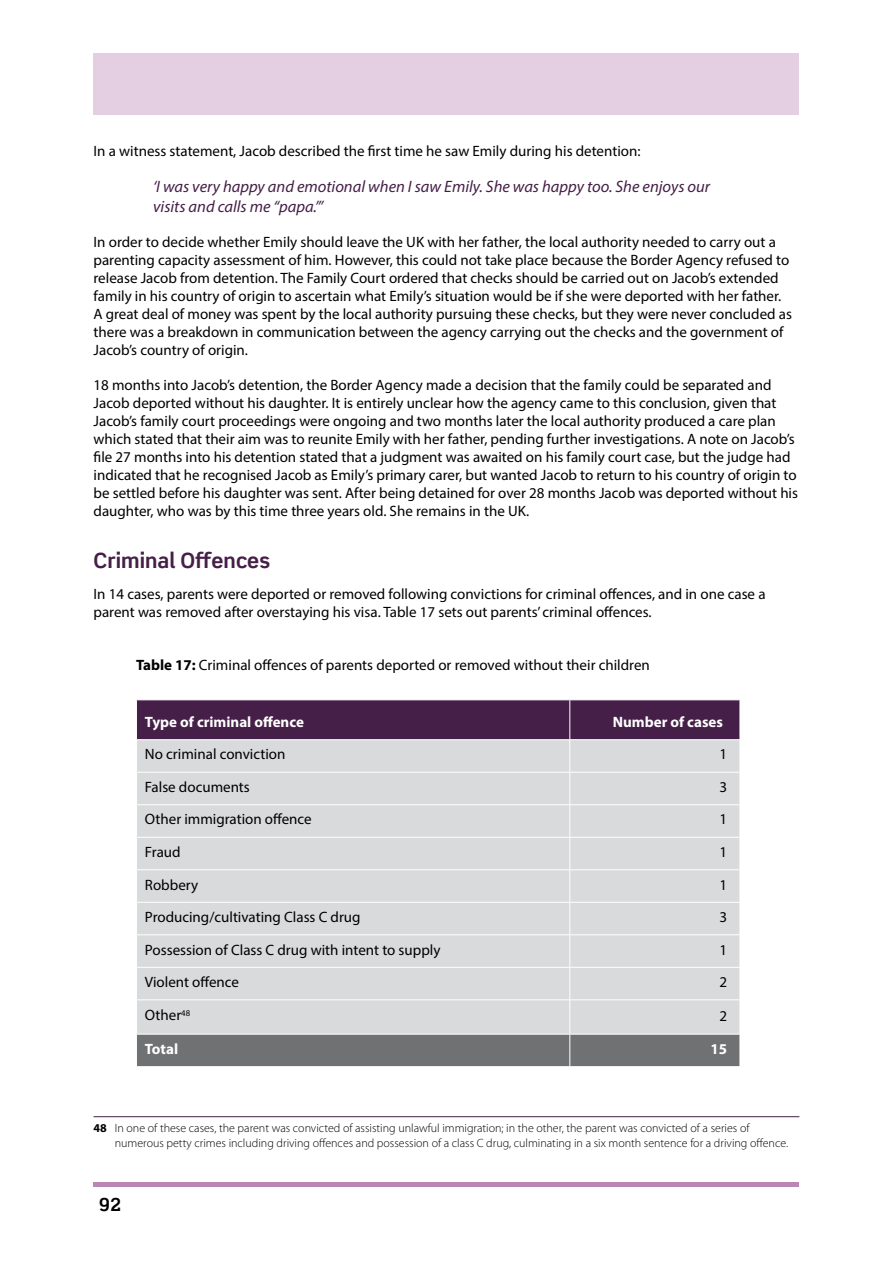
<style>
.page{position:relative;width:893px;height:1263px;background:#fff}
.page>*{position:absolute;margin:0;border:0;box-sizing:border-box;transform-origin:0 0}
.t1{font:700 21px "Scene Std";color:#451f47}
.t2{font:700 18px "Scene Std";color:#000}
.t3{font:italic 16.5px/19.5px "Myriad Pro";color:#451f47}
.t4{font:15px/18px "Myriad Pro";color:#000}
.t5{font:700 15px "Myriad Pro";color:#fff}
.t6{font:300 12px/15px "Myriad Pro";color:#000}
.s1{font-weight:700}
</style>
<div class="page">
<div style="left:94px;top:53px;width:705px;height:62px;background:#e3cfe1"></div>
<hr style="left:94px;top:1182px;width:705px;height:4px;background:#ba86b4">
<div style="left:137px;top:700px;width:603px;height:39px;background:#451f47"></div>
<div style="left:137px;top:740px;width:603px;height:294px;background:#d9dadb"></div>
<div style="left:137px;top:1035px;width:603px;height:31px;background:#707172"></div>
<hr style="left:569px;top:700px;width:1px;height:39px;background:#fff">
<hr style="left:569px;top:740px;width:1px;height:32px;background:#fff">
<hr style="left:136px;top:772px;width:434px;height:1px;background:#fff">
<hr style="left:570px;top:772px;width:170px;height:1px;background:#fff">
<hr style="left:569px;top:773px;width:1px;height:31px;background:#fff">
<hr style="left:136px;top:804px;width:434px;height:1px;background:#fff">
<hr style="left:570px;top:804px;width:170px;height:1px;background:#fff">
<hr style="left:569px;top:805px;width:1px;height:32px;background:#fff">
<hr style="left:136px;top:837px;width:434px;height:1px;background:#fff">
<hr style="left:570px;top:837px;width:170px;height:1px;background:#fff">
<hr style="left:569px;top:838px;width:1px;height:31px;background:#fff">
<hr style="left:136px;top:869px;width:434px;height:1px;background:#fff">
<hr style="left:570px;top:869px;width:170px;height:1px;background:#fff">
<hr style="left:569px;top:870px;width:1px;height:32px;background:#fff">
<hr style="left:136px;top:902px;width:434px;height:1px;background:#fff">
<hr style="left:570px;top:902px;width:170px;height:1px;background:#fff">
<hr style="left:569px;top:903px;width:1px;height:31px;background:#fff">
<hr style="left:136px;top:934px;width:434px;height:1px;background:#fff">
<hr style="left:570px;top:934px;width:170px;height:1px;background:#fff">
<hr style="left:569px;top:935px;width:1px;height:32px;background:#fff">
<hr style="left:136px;top:967px;width:434px;height:1px;background:#fff">
<hr style="left:570px;top:967px;width:170px;height:1px;background:#fff">
<hr style="left:569px;top:968px;width:1px;height:31px;background:#fff">
<hr style="left:136px;top:999px;width:434px;height:1px;background:#fff">
<hr style="left:570px;top:999px;width:170px;height:1px;background:#fff">
<hr style="left:569px;top:1000px;width:1px;height:34px;background:#fff">
<hr style="left:569px;top:1034px;width:1px;height:32px;background:#fff">
<hr style="left:94px;top:1116px;width:705px;height:1px;background:#451f47">
<p class="t4" style="left:94px;top:142px;width:548px">In a witness statement, Jacob described the first time he saw Emily during his detention:</p>
<p class="t3" style="left:153px;top:177px;width:558px">‘I was very happy and emotional when I saw Emily. She was happy too. She enjoys our visits and calls me “papa.”’</p>
<p class="t4" style="left:94px;top:233px;width:700px">In order to decide whether Emily should leave the UK with her father, the local authority needed to carry out a parenting capacity assessment of him. However, this could not take place because the Border Agency refused to release Jacob from detention. The Family Court ordered that checks should be carried out on Jacob’s extended family in his country of origin to ascertain what Emily’s situation would be if she were deported with her father.<br>A great deal of money was spent by the local authority pursuing these checks, but they were never concluded as there was a breakdown in communication between the agency carrying out the checks and the government of Jacob’s country of origin.</p>
<p class="t4" style="left:94px;top:376px;width:706px">18 months into Jacob’s detention, the Border Agency made a decision that the family could be separated and Jacob deported without his daughter. It is entirely unclear how the agency came to this conclusion, given that Jacob’s family court proceedings were ongoing and two months later the local authority produced a care plan which stated that their aim was to reunite Emily with her father, pending further investigations. A note on Jacob’s file 27 months into his detention stated that a judgment was awaited on his family court case, but the judge had indicated that he recognised Jacob as Emily’s primary carer, but wanted Jacob to return to his country of origin to be settled before his daughter was sent. After being detained for over 28 months Jacob was deported without his daughter, who was by this time three years old. She remains in the UK.</p>
<p class="t1" style="left:94px;top:547px;width:178px">Criminal Offences</p>
<p class="t4" style="left:94px;top:584px;width:673px">In 14 cases, parents were deported or removed following convictions for criminal offences, and in one case a parent was removed after overstaying his visa. Table 17 sets out parents’ criminal offences.</p>
<p class="t4" style="left:136px;top:655px;width:515px"><span class="s1">Table 17:</span> Criminal offences of parents deported or removed without their children</p>
<p class="t5" style="left:145px;top:712px;width:160px">Type of criminal offence</p>
<p class="t5" style="left:613px;top:712px;width:112px">Number of cases</p>
<p class="t4" style="left:145px;top:745px;width:142px">No criminal conviction</p>
<p class="t4" style="left:719px;top:745px;width:9px">1</p>
<p class="t4" style="left:145px;top:778px;width:106px">False documents</p>
<p class="t4" style="left:719px;top:778px;width:9px">3</p>
<p class="t4" style="left:145px;top:810px;width:168px">Other immigration offence</p>
<p class="t4" style="left:719px;top:810px;width:9px">1</p>
<p class="t4" style="left:145px;top:843px;width:37px">Fraud</p>
<p class="t4" style="left:719px;top:843px;width:9px">1</p>
<p class="t4" style="left:145px;top:875px;width:55px">Robbery</p>
<p class="t4" style="left:719px;top:875px;width:9px">1</p>
<p class="t4" style="left:145px;top:908px;width:217px">Producing/cultivating Class C drug</p>
<p class="t4" style="left:719px;top:908px;width:9px">3</p>
<p class="t4" style="left:145px;top:940px;width:297px">Possession of Class C drug with intent to supply</p>
<p class="t4" style="left:719px;top:940px;width:9px">1</p>
<p class="t4" style="left:145px;top:973px;width:96px">Violent offence</p>
<p class="t4" style="left:719px;top:973px;width:9px">2</p>
<p class="t4" style="left:145px;top:1006px;width:47px">Other<sup>48</sup></p>
<p class="t4" style="left:719px;top:1006px;width:9px">2</p>
<p class="t5" style="left:145px;top:1039px;width:35px">Total</p>
<p class="t5" style="left:710px;top:1039px;width:18px">15</p>
<p class="t6" style="left:115px;top:1120px;width:675px;text-indent:-21px"><span class="s1">48</span> In one of these cases, the parent was convicted of assisting unlawful immigration; in the other, the parent was convicted of a series of numerous petty crimes including driving offences and possession of a class C drug, culminating in a six month sentence for a driving offence.</p>
<p class="t2" style="left:99px;top:1193px;width:24px">92</p>
</div>
